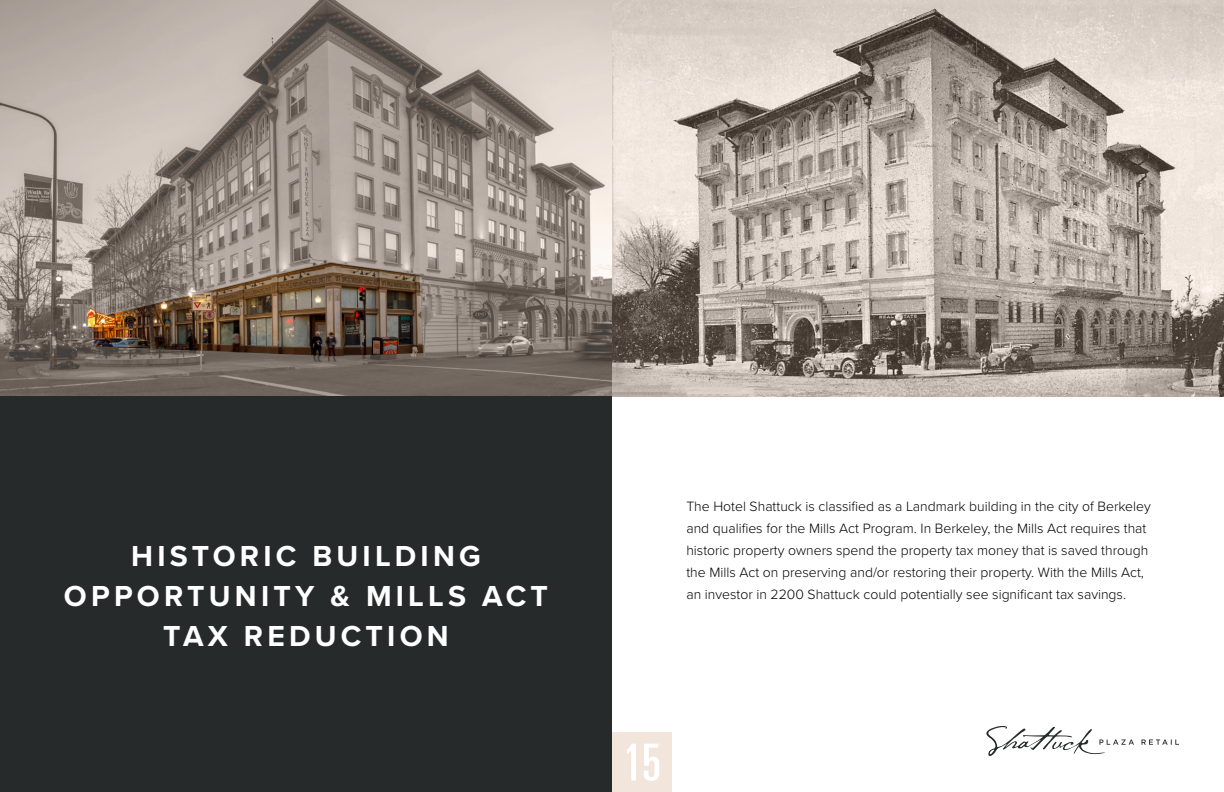
<style>
.page{position:relative;width:1224px;height:792px;background:#fff}
.page>*{position:absolute;margin:0;border:0;box-sizing:border-box;transform-origin:0 0}
.t1{font:ultra-condensed 51px "Univers LT Std";color:#fff}
.t2{font:700 30px/40px "Proxima Nova";letter-spacing:.14em;color:#fff;text-align:center}
.t3{font:300 14px/22px "Proxima Nova";color:#000}
</style>
<div class="page">
<img style="left:0;top:0;width:612px;height:396px">
<div style="left:0;top:396px;width:612px;height:396px;background:#272a2b"></div>
<img style="left:88px;top:263px;width:335px;height:93px">
<svg style="left:612px;top:0;width:612px;height:397px;background:#b4aaa2"></svg>
<div style="left:612px;top:732px;width:60px;height:60px;background:#f1e5dc"></div>
<svg style="left:1141px;top:739px;width:38px;height:6px"></svg>
<svg style="left:986px;top:726px;width:148px;height:30px"></svg>
<h2 class="t2" style="left:64px;top:535px;width:486px">HISTORIC BUILDING<br>OPPORTUNITY &amp; MILLS ACT<br>TAX REDUCTION</h2>
<p class="t3" style="left:686px;top:494px;width:466px">The Hotel Shattuck is classified as a Landmark building in the city of Berkeley and qualifies for the Mills Act Program. In Berkeley, the Mills Act requires that historic property owners spend the property tax money that is saved through the Mills Act on preserving and/or restoring their property. With the Mills Act, an investor in 2200 Shattuck could potentially see significant tax savings.</p>
<h1 class="t1" style="left:623px;top:733px;width:39px">15</h1>
</div>
